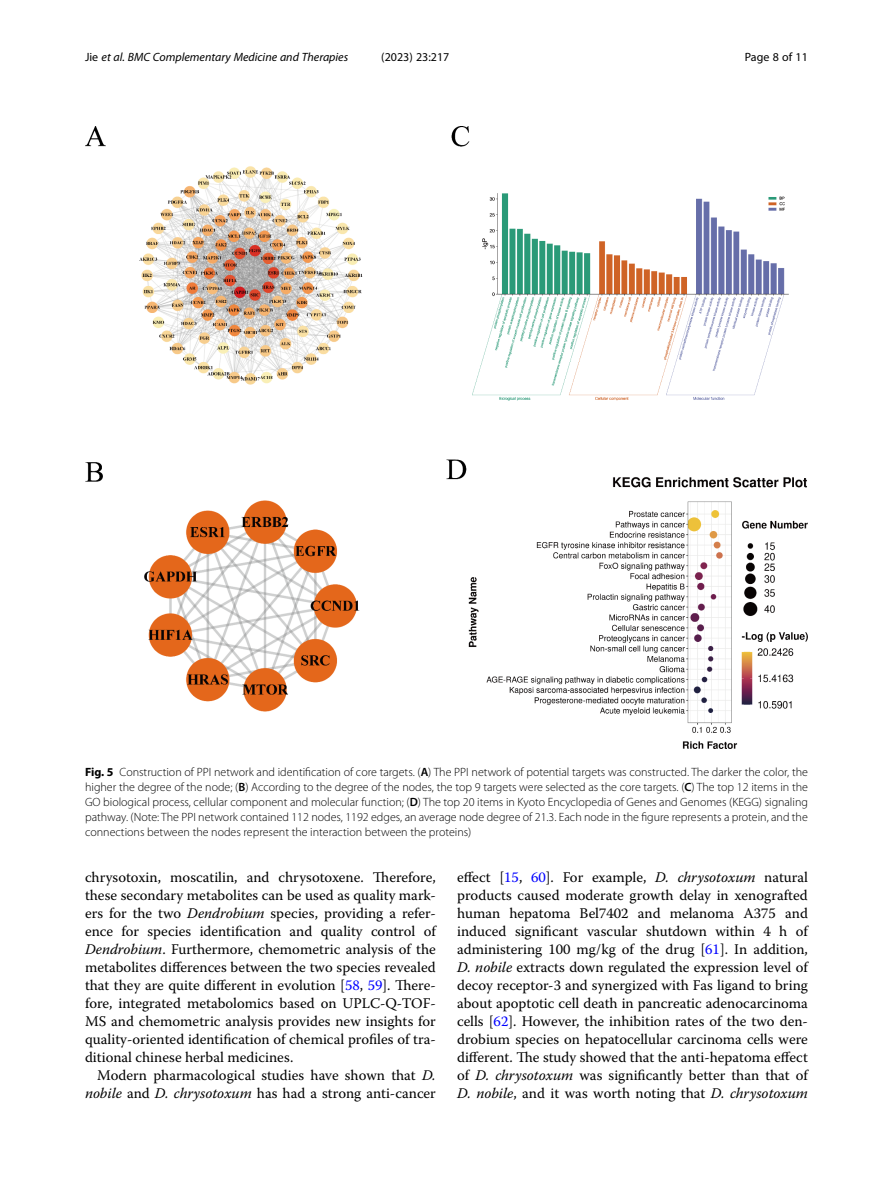
<style>
.page{position:relative;width:893px;height:1191px;background:#fff}
.page>*{position:absolute;margin:0;border:0;box-sizing:border-box;transform-origin:0 0}
.Body_Text_Indent{font:14.7px/18px "Warnock Pro";color:#000;text-align:right}
.Body_Text{font:14.7px/18px "Warnock Pro";color:#000;text-align:justify}
.Figure_Caption{font:300 12px/15px "Myriad Pro";color:#000;text-align:justify}
.t1{font:italic 12px "Myriad Pro";color:#000}
.t2{font:12px "Myriad Pro";color:#000}
.s1{font-style:normal}
.s2{font-weight:700}
.s3{font-weight:600}
.s4{font-style:italic}
.s5{color:#00f}
</style>
<div class="page">
<img style="left:85px;top:126px;width:723px;height:622px">
<p class="t1" style="left:85px;top:50px;width:265px"><span class="s1">Jie</span> et al. BMC Complementary Medicine and Therapies</p>
<p class="t2" style="left:381px;top:50px;width:70px">(2023) 23:217</p>
<p class="t2" style="left:745px;top:50px;width:65px">Page 8 of 11</p>
<p class="Figure_Caption" style="left:85px;top:764px;width:724px"><span class="s2">Fig. 5</span> Construction of PPI network and identification of core targets. (<span class="s3">A</span>) The PPI network of potential targets was constructed. The darker the color, the higher the degree of the node; (<span class="s3">B</span>) According to the degree of the nodes, the top 9 targets were selected as the core targets. (<span class="s3">C</span>) The top 12 items in the GO biological process, cellular component and molecular function; (<span class="s3">D</span>) The top 20 items in Kyoto Encyclopedia of Genes and Genomes (KEGG) signaling pathway. (Note: The PPI network contained 112 nodes, 1192 edges, an average node degree of 21.3. Each node in the figure represents a protein, and the connections between the nodes represent the interaction between the proteins)</p>
<p class="Body_Text" style="left:85px;top:868px;width:352px">chrysotoxin, moscatilin, and chrysotoxene. Therefore, these secondary metabolites can be used as quality mark&shy;ers for the two <span class="s4">Dendrobium</span> species, providing a refer&shy;ence for species identification and quality control of <span class="s4">Dendrobium</span>. Furthermore, chemometric analysis of the metabolites differences between the two species revealed that they are quite different in evolution [<span class="s5">58</span>, <span class="s5">59</span>]. There&shy;fore, integrated metabolomics based on UPLC-Q-TOF-MS and chemometric analysis provides new insights for quality-oriented identification of chemical profiles of tra&shy;ditional chinese herbal medicines.</p>
<p class="Body_Text_Indent" style="left:85px;top:1066px;width:352px">Modern pharmacological studies have shown that <span class="s4">D. nobile</span> and <span class="s4">D. chrysotoxum</span> has had a strong anti-cancer</p>
<p class="Body_Text_Indent" style="left:457px;top:868px;width:352px;text-align:justify">effect [<span class="s5">15</span>, <span class="s5">60</span>]. For example, <span class="s4">D. chrysotoxum</span> natural products caused moderate growth delay in xenografted human hepatoma Bel7402 and melanoma A375 and induced significant vascular shutdown within 4 h of administering 100 mg/kg of the drug [<span class="s5">61</span>]. In addition, <span class="s4">D. nobile</span> extracts down regulated the expression level of decoy receptor-3 and synergized with Fas ligand to bring about apoptotic cell death in pancreatic adenocarcinoma cells [<span class="s5">62</span>]. However, the inhibition rates of the two den&shy;drobium species on hepatocellular carcinoma cells were different. The study showed that the anti-hepatoma effect of <span class="s4">D. chrysotoxum</span> was significantly better than that of <span class="s4">D. nobile</span>, and it was worth noting that <span class="s4">D. chrysotoxum</span></p>
</div>
